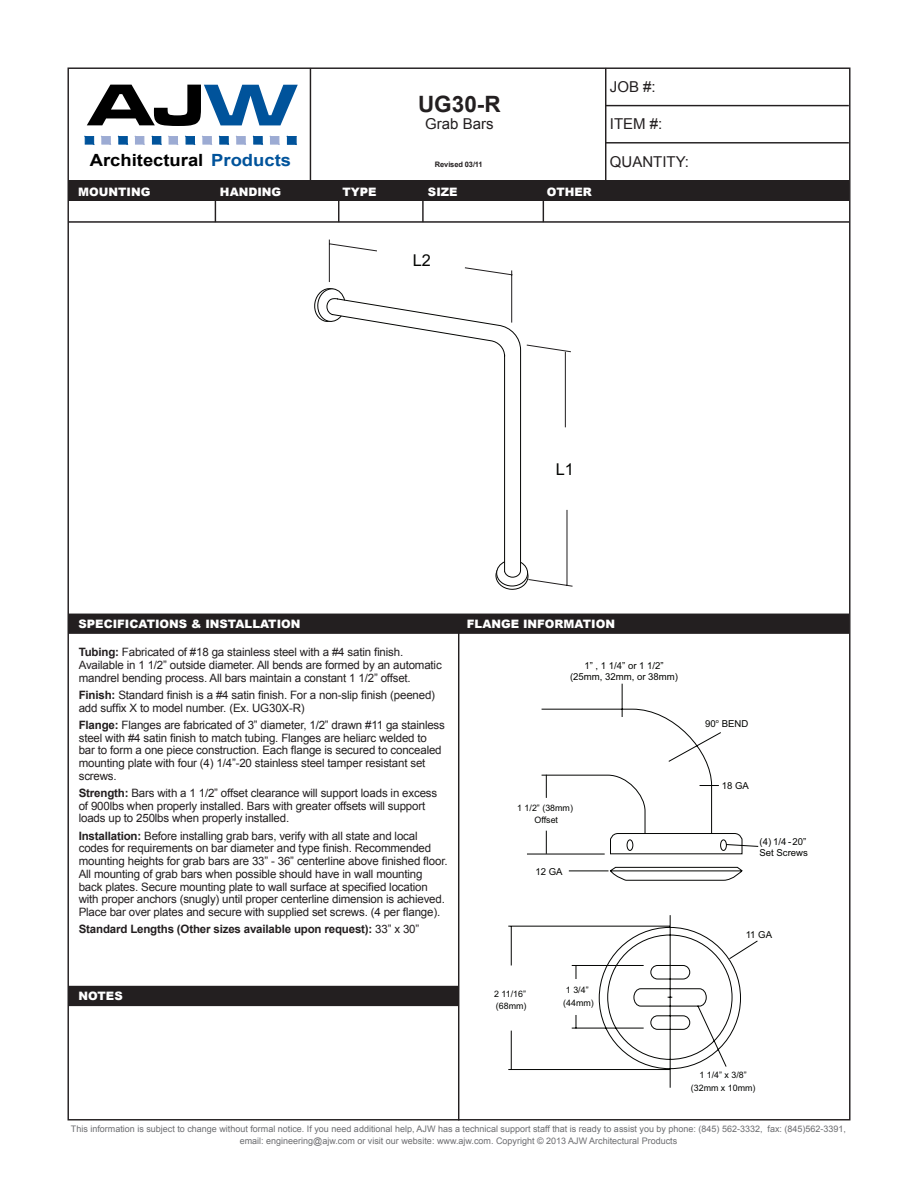
<style>
.page{position:relative;width:918px;height:1188px;background:#fff}
.page>*{position:absolute;margin:0;border:0;box-sizing:border-box;transform-origin:0 0}
.t1{font:700 expanded 61.2px "Microgramma DCE";color:#000;scale:1.09 1}
.product_number{font:700 22.5px "Arial";color:#231f20}
.t2{font:700 16.8px "Arial";color:#000;scale:1.09 1}
.t3{font:700 16.8px "Arial";color:#00539b;scale:1.09 1}
.t4{font:16.35px "Arial";color:#040503}
.product_name{font:15px "Arial";color:#231f20}
.t5{font:11.55px/12.8px "Arial";letter-spacing:-.015em;color:#231f20}
.t6{font:900 11.55px "Arial";color:#fff}
.t7{font:700 11.55px "Arial";letter-spacing:-.015em;color:#231f20}
.t8{font:9.6px/11.6px "Arial";color:#040503}
.t9{font:9px/12px "Arial";color:#6c6d70;text-align:center}
.t10{font:8.85px/12.8px "Arial";color:#040503;text-align:center}
.t11{font:700 7.5px "Arial";letter-spacing:-.015em;color:#231f20}
.t12{font:5.55px "Arial";color:#040503}
.s1{font-size:61.05px;color:#00539b}
.s2{font-weight:700}
.s3{font-weight:400}
</style>
<div class="page">
<div style="left:68px;top:180px;width:781px;height:21px;background:#231f20"></div>
<hr style="left:215px;top:184px;width:1px;height:38px;background:#231f20">
<hr style="left:338px;top:184px;width:1px;height:38px;background:#231f20">
<hr style="left:422px;top:184px;width:2px;height:38px;background:#231f20">
<hr style="left:543px;top:184px;width:1px;height:38px;background:#231f20">
<hr style="left:310px;top:68px;width:1px;height:112px;background:#231f20">
<hr style="left:605px;top:68px;width:1px;height:112px;background:#231f20">
<hr style="left:605px;top:142px;width:244px;height:2px;background:#231f20">
<hr style="left:605px;top:105px;width:244px;height:1px;background:#231f20">
<hr style="left:68px;top:221px;width:781px;height:2px;background:#231f20">
<hr style="left:458px;top:628px;width:1px;height:492px;background:#231f20">
<div style="left:68px;top:614px;width:781px;height:20px;background:#231f20"></div>
<div style="left:68px;top:986px;width:391px;height:20px;background:#231f20"></div>
<svg style="left:84px;top:136px;width:10px;height:9px"></svg>
<svg style="left:118px;top:136px;width:10px;height:9px"></svg>
<svg style="left:152px;top:136px;width:10px;height:9px"></svg>
<svg style="left:185px;top:136px;width:10px;height:9px"></svg>
<svg style="left:101px;top:136px;width:10px;height:9px"></svg>
<svg style="left:135px;top:136px;width:10px;height:9px"></svg>
<svg style="left:168px;top:136px;width:10px;height:9px"></svg>
<svg style="left:202px;top:136px;width:10px;height:9px"></svg>
<svg style="left:219px;top:136px;width:10px;height:9px"></svg>
<svg style="left:236px;top:136px;width:10px;height:9px"></svg>
<svg style="left:253px;top:136px;width:10px;height:9px"></svg>
<svg style="left:270px;top:136px;width:10px;height:9px"></svg>
<svg style="left:287px;top:136px;width:10px;height:9px"></svg>
<svg style="left:314px;top:288px;width:15px;height:34px"></svg>
<svg style="left:502px;top:587px;width:20px;height:3px"></svg>
<svg style="left:329px;top:239px;width:244px;height:348px"></svg>
<svg style="left:508px;top:683px;width:251px;height:405px"></svg>
<svg style="left:546px;top:775px;width:1px;height:23px"></svg>
<svg style="left:546px;top:831px;width:1px;height:23px"></svg>
<h1 class="t1" style="left:88px;top:63px;width:193px">AJ<span class="s1">W</span></h1>
<h3 class="t3" style="left:211px;top:149px;width:75px">Products</h3>
<h3 class="t2" style="left:90px;top:149px;width:106px">Architectural</h3>
<p class="product_number" style="left:418px;top:89px;width:84px">UG30-R</p>
<p class="product_name" style="left:425px;top:114px;width:70px">Grab Bars</p>
<p class="t11" style="left:435px;top:159px;width:49px">Revised 03/11</p>
<p class="t6" style="left:78px;top:183px;width:74px">MOUNTING</p>
<p class="t6" style="left:220px;top:183px;width:63px">HANDING</p>
<p class="t6" style="left:342px;top:183px;width:36px">TYPE</p>
<p class="t6" style="left:428px;top:183px;width:31px">SIZE</p>
<p class="t6" style="left:547px;top:183px;width:46px">OTHER</p>
<p class="product_name" style="left:610px;top:77px;width:47px">JOB #:</p>
<p class="product_name" style="left:610px;top:114px;width:54px">ITEM #:</p>
<p class="product_name" style="left:610px;top:152px;width:81px">QUANTITY:</p>
<p class="t4" style="left:413px;top:250px;width:20px">L2</p>
<p class="t4" style="left:556px;top:459px;width:20px">L1</p>
<p class="t6" style="left:79px;top:615px;width:224px">SPECIFICATIONS &amp; INSTALLATION</p>
<p class="t6" style="left:467px;top:615px;width:150px">FLANGE INFORMATION</p>
<p class="t5" style="left:79px;top:646px;width:365px"><span class="s2">Tubing:</span> Fabricated of #18 ga stainless steel with a #4 satin finish.<br>Available in 1 1/2” outside diameter. All bends are formed by an automatic mandrel bending process. All bars maintain a constant 1 1/2” offset.</p>
<p class="t5" style="left:79px;top:689px;width:358px"><span class="s2">Finish:</span> Standard finish is a #4 satin finish. For a non-slip finish (peened) add suffix X to model number. (Ex. UG30X-R)</p>
<p class="t5" style="left:79px;top:719px;width:368px"><span class="s2">Flange:</span> Flanges are fabricated of 3” diameter, 1/2” drawn #11 ga stainless steel with #4 satin finish to match tubing. Flanges are heliarc welded to bar to form a one piece construction. Each flange is secured to concealed mounting plate with four (4) 1/4”-20 stainless steel tamper resistant set screws.</p>
<p class="t5" style="left:79px;top:787px;width:360px"><span class="s2">Strength:</span> Bars with a 1 1/2” offset clearance will support loads in excess of 900lbs when properly installed. Bars with greater offsets will support loads up to 250lbs when properly installed.</p>
<p class="t5" style="left:79px;top:829px;width:370px"><span class="s2">Installation:</span> Before installing grab bars, verify with all state and local codes for requirements on bar diameter and type finish. Recommended mounting heights for grab bars are 33” - 36” centerline above finished floor.<br>All mounting of grab bars when possible should have in wall mounting back plates. Secure mounting plate to wall surface at specified location with proper anchors (snugly) until proper centerline dimension is achieved.<br>Place bar over plates and secure with supplied set screws. (4 per flange).</p>
<p class="t7" style="left:79px;top:921px;width:342px">Standard Lengths (Other sizes available upon request): <span class="s3">33” x 30”</span></p>
<p class="t6" style="left:79px;top:987px;width:46px">NOTES</p>
<p class="t8" style="left:570px;top:660px;width:109px;text-align:center">1” , 1 1/4” or 1 1/2” (25mm, 32mm, or 38mm)</p>
<p class="t10" style="left:517px;top:801px;width:57px">1 1/2” (38mm)<br>Offset</p>
<p class="t8" style="left:536px;top:866px;width:29px">12 GA</p>
<p class="t10" style="left:494px;top:987px;width:34px;text-align:left">2 11/16” (68mm)</p>
<p class="t10" style="left:563px;top:984px;width:32px">1 3/4” (44mm)</p>
<p class="t8" style="left:705px;top:718px;width:12px">90</p>
<p class="t12" style="left:716px;top:717px;width:5px">o</p>
<p class="t8" style="left:722px;top:718px;width:28px">BEND</p>
<p class="t8" style="left:722px;top:780px;width:29px">18 GA</p>
<p class="t8" style="left:759px;top:836px;width:50px">(4) 1/4 - 20”<br>Set Screws</p>
<p class="t8" style="left:746px;top:929px;width:28px">11 GA</p>
<p class="t10" style="left:691px;top:1069px;width:66px">1 1/4” x 3/8” (32mm x 10mm)</p>
<p class="t9" style="left:71px;top:1123px;width:777px">This information is subject to change without formal notice. If you need additional help, AJW has a technical support staff that is ready to assist you by phone: (845) 562-3332, fax: (845)562-3391, email: engineering@ajw.com or visit our website: www.ajw.com. Copyright © 2013 AJW Architectural Products</p>
</div>
